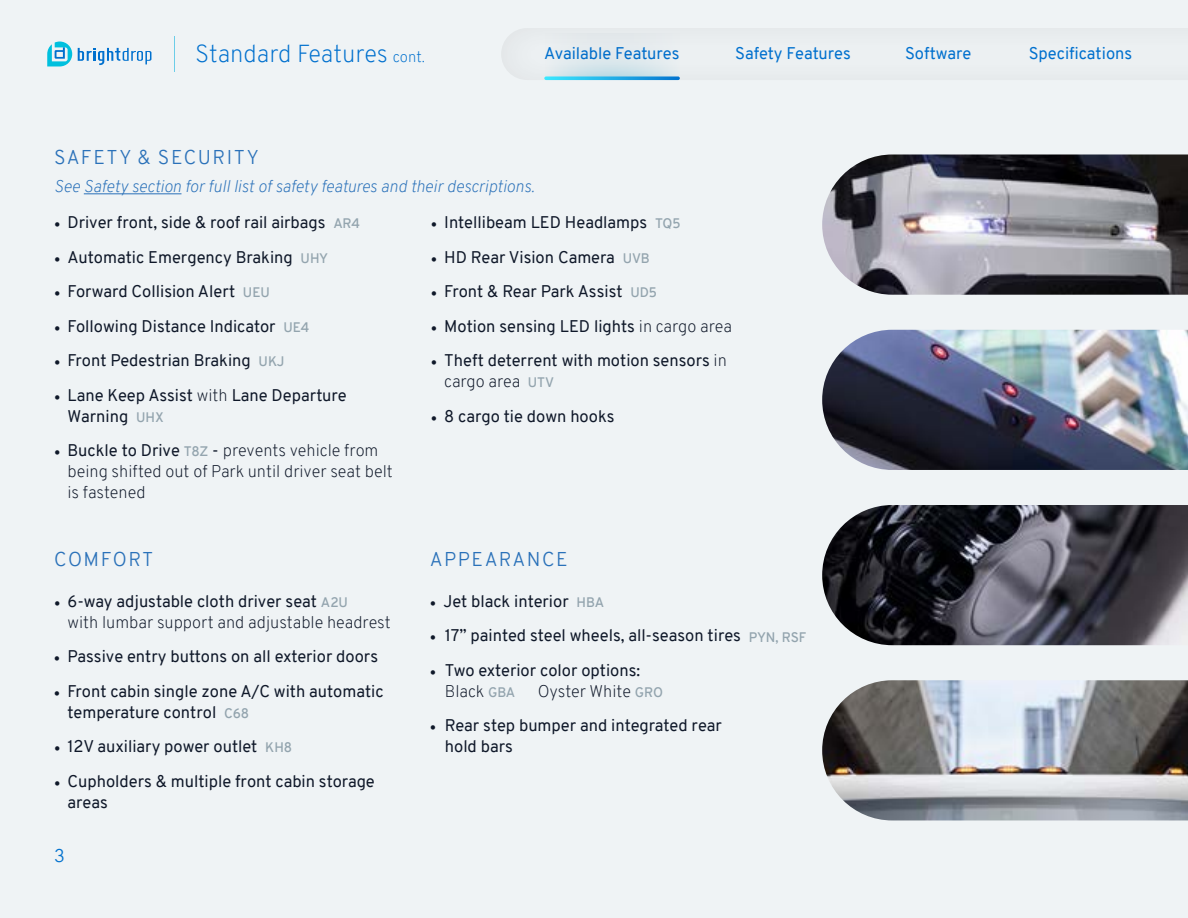
<style>
.page{position:relative;width:1188px;height:918px;background:#eff3f5}
.page>*{position:absolute;margin:0;border:0;box-sizing:border-box;transform-origin:0 0}
.t1{font:200 24px "Overpass";color:#0070ce}
.t2{font:300 19.5px "Overpass";letter-spacing:.08em;color:#2a71b9}
.t3{font:300 18px "Overpass";color:#0171ce}
.t4{font:16.5px/21px "Overpass";color:#0f1829}
.t5{font:200 16.5px/21px "Overpass";color:#0f1829}
.t6{font:italic 200 16.5px "Overpass";color:#2a71b9}
.t7{font:16.5px "Overpass";color:#0070ce}
.t8{font:600 13.5px "Overpass";letter-spacing:-.01em;color:#93a4ae}
.s1{font-size:15px}
.s2{font-family:"Minion Pro"}
.s3{font-weight:600;font-size:13.5px;color:#93a4ae}
.s4{font-weight:200}
.s5{font-family:"Minion Pro";font-weight:400}
.s6{font-weight:400}
</style>
<div class="page">
<svg style="left:78px;top:48px;width:73px;height:17px"></svg>
<svg style="left:47px;top:42px;width:25px;height:24px"></svg>
<div style="left:488px;top:18px;width:700px;height:63px;background:#ebeff1"></div>
<hr style="left:174px;top:37px;width:1px;height:35px;background:#6ccde8">
<hr style="left:84px;top:193px;width:97px;height:1px;background:#2a71b9">
<img style="left:822px;top:154px;width:366px;height:141px">
<img style="left:822px;top:505px;width:366px;height:140px">
<img style="left:822px;top:330px;width:366px;height:140px">
<img style="left:822px;top:680px;width:366px;height:140px">
<svg style="left:550px;top:54px;width:125px;height:22px"></svg>
<svg style="left:544px;top:76px;width:136px;height:4px"></svg>
<h1 class="t1" style="left:195px;top:36px;width:231px">Standard Features <span class="s1">cont.</span></h1>
<p class="t7" style="left:544px;top:42px;width:137px">Available Features</p>
<p class="t7" style="left:735px;top:42px;width:117px">Safety Features</p>
<p class="t7" style="left:905px;top:42px;width:68px">Software</p>
<p class="t7" style="left:1029px;top:42px;width:105px">Specifications</p>
<p class="t2" style="left:54px;top:143px;width:206px">SAFETY &amp; SECURITY</p>
<p class="t6" style="left:54px;top:174px;width:482px">See Safety section for full list of safety features and their descriptions.</p>
<p class="t4" style="left:54px;top:212px;width:308px"><span class="s2">•</span> Driver front, side &amp; roof rail airbags <span class="s3">AR4</span></p>
<p class="t4" style="left:54px;top:247px;width:276px"><span class="s2">•</span> Automatic Emergency Braking <span class="s3">UHY</span></p>
<p class="t4" style="left:54px;top:281px;width:217px"><span class="s2">•</span> Forward Collision Alert <span class="s3">UEU</span></p>
<p class="t4" style="left:54px;top:316px;width:257px"><span class="s2">•</span> Following Distance Indicator <span class="s3">UE4</span></p>
<p class="t4" style="left:54px;top:350px;width:232px"><span class="s2">•</span> Front Pedestrian Braking <span class="s3">UKJ</span></p>
<p class="t4" style="left:67px;top:385px;width:281px;text-indent:-13px"><span class="s2">•</span> Lane Keep Assist <span class="s4">with</span> Lane Departure<br>Warning <span class="s3">UHX</span></p>
<p class="t5" style="left:68px;top:440px;width:327px;text-indent:-14px"><span class="s5">•</span> <span class="s6">Buckle to Drive</span> <span class="s3">T8Z</span> <span class="s6">-</span> prevents vehicle from being shifted out of Park until driver seat belt is fastened</p>
<p class="t2" style="left:54px;top:545px;width:101px">COMFORT</p>
<p class="t5" style="left:67px;top:591px;width:325px;text-indent:-13px"><span class="s5">•</span> <span class="s6">6-way adjustable cloth driver seat</span> <span class="s3">A2U<br></span>with lumbar support and adjustable headrest</p>
<p class="t4" style="left:54px;top:646px;width:326px"><span class="s2">•</span> Passive entry buttons on all exterior doors</p>
<p class="t4" style="left:67px;top:681px;width:318px;text-indent:-13px"><span class="s2">•</span> Front cabin single zone A/C with automatic temperature control <span class="s3">C68</span></p>
<p class="t4" style="left:54px;top:736px;width:240px"><span class="s2">•</span> 12V auxiliary power outlet <span class="s3">KH8</span></p>
<p class="t4" style="left:67px;top:771px;width:309px;text-indent:-13px"><span class="s2">•</span> Cupholders &amp; multiple front cabin storage areas</p>
<p class="t3" style="left:54px;top:843px;width:12px">3</p>
<p class="t4" style="left:431px;top:212px;width:251px"><span class="s2">•</span> Intellibeam LED Headlamps <span class="s3">TQ5</span></p>
<p class="t4" style="left:431px;top:247px;width:221px"><span class="s2">•</span> HD Rear Vision Camera <span class="s3">UVB</span></p>
<p class="t4" style="left:431px;top:281px;width:228px"><span class="s2">•</span> Front &amp; Rear Park Assist <span class="s3">UD5</span></p>
<p class="t4" style="left:431px;top:316px;width:303px"><span class="s2">•</span> Motion sensing LED lights <span class="s4">in cargo area</span></p>
<p class="t4" style="left:444px;top:350px;width:284px;text-indent:-13px"><span class="s2">•</span> Theft deterrent with motion sensors <span class="s4">in cargo area</span> <span class="s3">UTV</span></p>
<p class="t4" style="left:431px;top:406px;width:185px"><span class="s2">•</span> 8 cargo tie down hooks</p>
<p class="t2" style="left:430px;top:545px;width:139px">APPEARANCE</p>
<p class="t4" style="left:430px;top:591px;width:176px"><span class="s2">•</span> Jet black interior <span class="s3">HBA</span></p>
<p class="t4" style="left:430px;top:625px;width:313px"><span class="s2">•</span> 17” painted steel wheels, all-season tires</p>
<p class="t4" style="left:445px;top:660px;width:197px;text-indent:-15px"><span class="s2">•</span> Two exterior color options:<br><span class="s4">Black</span> <span class="s3">GBA</span></p>
<p class="t5" style="left:538px;top:681px;width:127px">Oyster White <span class="s3">GRO</span></p>
<p class="t4" style="left:445px;top:715px;width:279px;text-indent:-15px"><span class="s2">•</span> Rear step bumper and integrated rear hold bars</p>
<p class="t8" style="left:749px;top:628px;width:59px">PYN, RSF</p>
</div>
